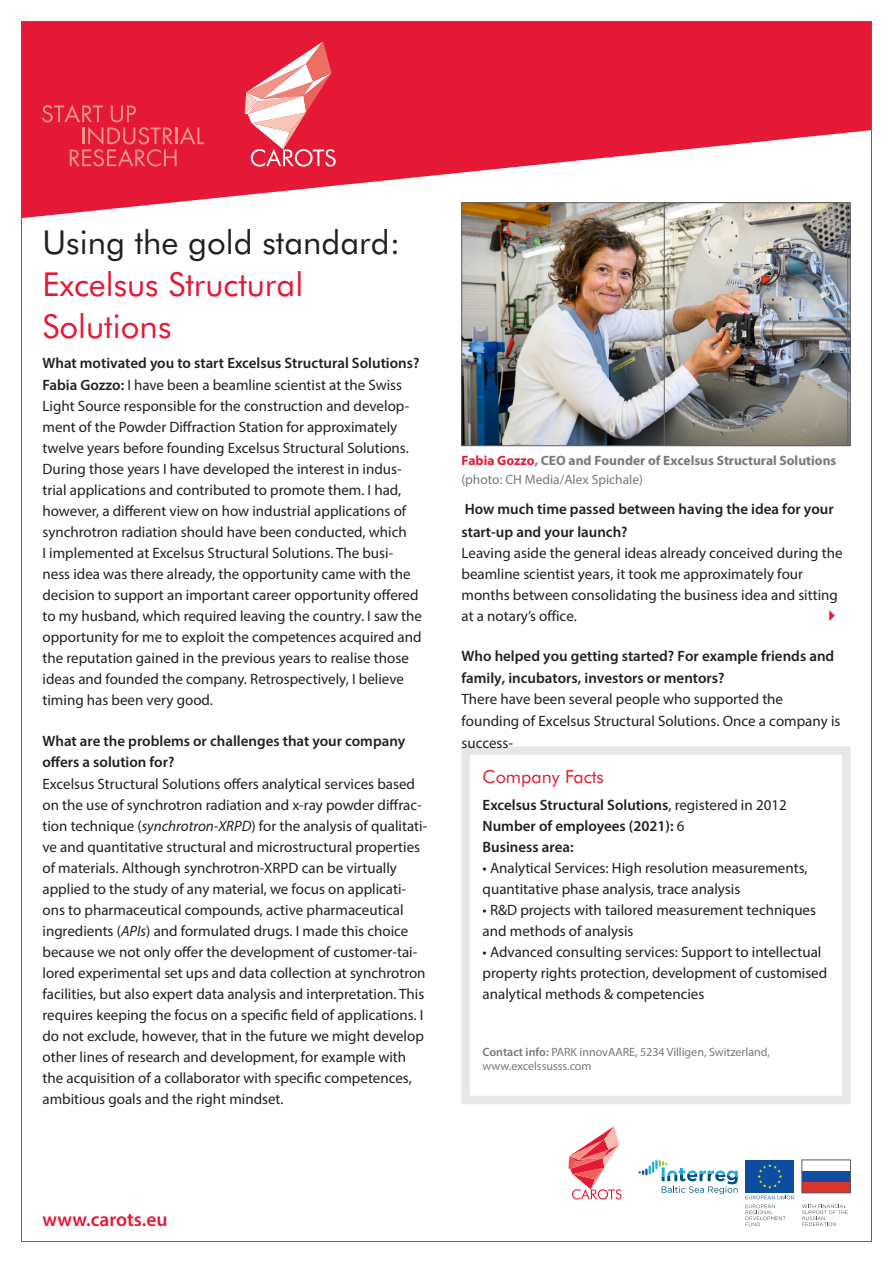
<style>
.page{position:relative;width:893px;height:1263px;background:#fff}
.page>*{position:absolute;margin:0;border:0;box-sizing:border-box;transform-origin:0 0}
.Headline{font:33px/42px "Futura BT";color:#e51836}
.Headline-2{font:33px "Futura BT";color:#231f20}
.t1{font:600 19.5px "Myriad Pro";color:#e51836}
.Headline_II{font:18px "Futura BT";color:#e51836}
.Antworten{font:15px/21px "Myriad Pro";color:#231f20}
.Fließtext{font:15px/21px "Myriad Pro";color:#231f20}
.Frage{font:600 15px/21px "Myriad Pro";color:#231f20}
.Fließtext-2{font:600 15px/21px "Myriad Pro";color:#231f20}
.Antworten-2{font:600 15px/22.5px "Myriad Pro";color:#231f20}
.Antworten-3{font:700 13.5px/18.9px "Myriad Pro";color:#76787b}
.Bildunterschrift{font:12px/14.4px "Myriad Pro";color:#76787b}
.s1{font-weight:600}
.s2{font-style:italic}
.s3{color:#e51836}
.s4{font-weight:400}
</style>
<div class="page">
<svg style="left:23px;top:23px;width:847px;height:195px;fill:#e51836"></svg>
<svg style="left:42px;top:105px;width:162px;height:61px;background:#e72d43"></svg>
<svg style="left:245px;top:42px;width:91px;height:125px"></svg>
<svg style="left:568px;top:1126px;width:54px;height:73px"></svg>
<svg style="left:639px;top:1160px;width:99px;height:34px"></svg>
<div style="left:745px;top:1160px;width:49px;height:33px;background:#0d4da1"></div>
<svg style="left:757px;top:1164px;width:25px;height:25px"></svg>
<svg style="left:745px;top:1195px;width:49px;height:31px"></svg>
<div style="left:802px;top:1171px;width:48px;height:22px;background:#124da1"></div>
<div style="left:802px;top:1182px;width:48px;height:11px;background:#da362b"></div>
<div style="left:802px;top:1160px;width:48px;height:33px;border:1px solid #57585a"></div>
<svg style="left:802px;top:1204px;width:46px;height:22px"></svg>
<div style="left:461px;top:746px;width:389px;height:358px;border:9px solid #e6e7e9"></div>
<img style="left:464px;top:204px;width:382px;height:240px">
<div style="left:664px;top:202px;width:184px;height:244px;border:1px solid #636366"></div>
<p class="Headline-2" style="left:43px;top:219px;width:359px">Using the gold standard:</p>
<p class="Headline" style="left:43px;top:262px;width:262px">Excelsus Structural<br>Solutions</p>
<p class="Frage" style="left:43px;top:352px;width:378px">What motivated you to start Excelsus Structural Solutions?</p>
<p class="Antworten" style="left:43px;top:374px;width:381px"><span class="s1">Fabia Gozzo:</span> I have been a beamline scientist at the Swiss Light Source responsible for the construction and develop&shy;ment of the Powder Diffraction Station for approximately twelve years before founding Excelsus Structural Solutions.<br>During those years I have developed the interest in indus&shy;trial applications and contributed to promote them. I had, however, a different view on how industrial applications of synchrotron radiation should have been conducted, which<br>I implemented at Excelsus Structural Solutions. The busi&shy;ness idea was there already, the opportunity came with the decision to support an important career opportunity offered to my husband, which required leaving the country. I saw the opportunity for me to exploit the competences acquired and the reputation gained in the previous years to realise those ideas and founded the company. Retrospectively, I believe timing has been very good.</p>
<p class="Frage" style="left:43px;top:730px;width:364px">What are the problems or challenges that your company offers a solution for?</p>
<p class="Antworten" style="left:43px;top:773px;width:386px">Excelsus Structural Solutions offers analytical services based on the use of synchrotron radiation and x-ray powder diffrac&shy;tion technique (<span class="s2">synchrotron-XRPD</span>) for the analysis of qualitati&shy;ve and quantitative structural and microstructural properties of materials. Although synchrotron-XRPD can be virtually applied to the study of any material, we focus on applicati&shy;ons to pharmaceutical compounds, active pharmaceutical ingredients (<span class="s2">APIs</span>) and formulated drugs. I made this choice because we not only offer the development of customer-tai&shy;lored experimental set ups and data collection at synchrotron facilities, but also expert data analysis and interpretation. This requires keeping the focus on a specific field of applications. I do not exclude, however, that in the future we might develop other lines of research and development, for example with the acquisition of a collaborator with specific competences, ambitious goals and the right mindset.</p>
<p class="Antworten-3" style="left:461px;top:450px;width:377px"><span class="s3">Fabia Gozzo</span>, CEO and Founder of Excelsus Structural Solutions <span class="s4">(photo: CH Media/Alex Spichale)</span></p>
<p class="Antworten-2" style="left:461px;top:498px;width:374px">How much time passed between having the idea for your start-up and your launch?</p>
<p class="Antworten" style="left:461px;top:542px;width:383px">Leaving aside the general ideas already conceived during the beamline scientist years, it took me approximately four months between consolidating the business idea and sitting at a notary’s office.</p>
<p class="Antworten" style="left:461px;top:645px;width:381px;line-height:21.5px"><span class="s1">Who helped you getting started? For example friends and family, incubators, investors or mentors?<br></span>There have been several people who supported the founding of Excelsus Structural Solutions. Once a company is success-</p>
<p class="Headline_II" style="left:483px;top:764px;width:123px">Company Facts</p>
<p class="Fließtext-2" style="left:483px;top:794px;width:306px">Excelsus Structural Solutions<span class="s4">, registered in 2012</span></p>
<p class="Fließtext-2" style="left:483px;top:815px;width:203px">Number of employees (2021): <span class="s4">6<br></span>Business area:</p>
<p class="Fließtext" style="left:483px;top:857px;width:326px">• Analytical Services: High resolution measurements, quantitative phase analysis, trace analysis</p>
<p class="Fließtext" style="left:483px;top:899px;width:335px">• R&amp;D projects with tailored measurement techniques and methods of analysis</p>
<p class="Fließtext" style="left:483px;top:941px;width:346px">• Advanced consulting services: Support to intellectual property rights protection, development of customised analytical methods &amp; competencies</p>
<p class="Bildunterschrift" style="left:483px;top:1044px;width:289px"><span class="s1">Contact info:</span> PARK innovAARE, 5234 Villigen, Switzerland, www.excelssusss.com</p>
<h2 class="t1" style="left:43px;top:1207px;width:127px">www.carots.eu</h2>
</div>
